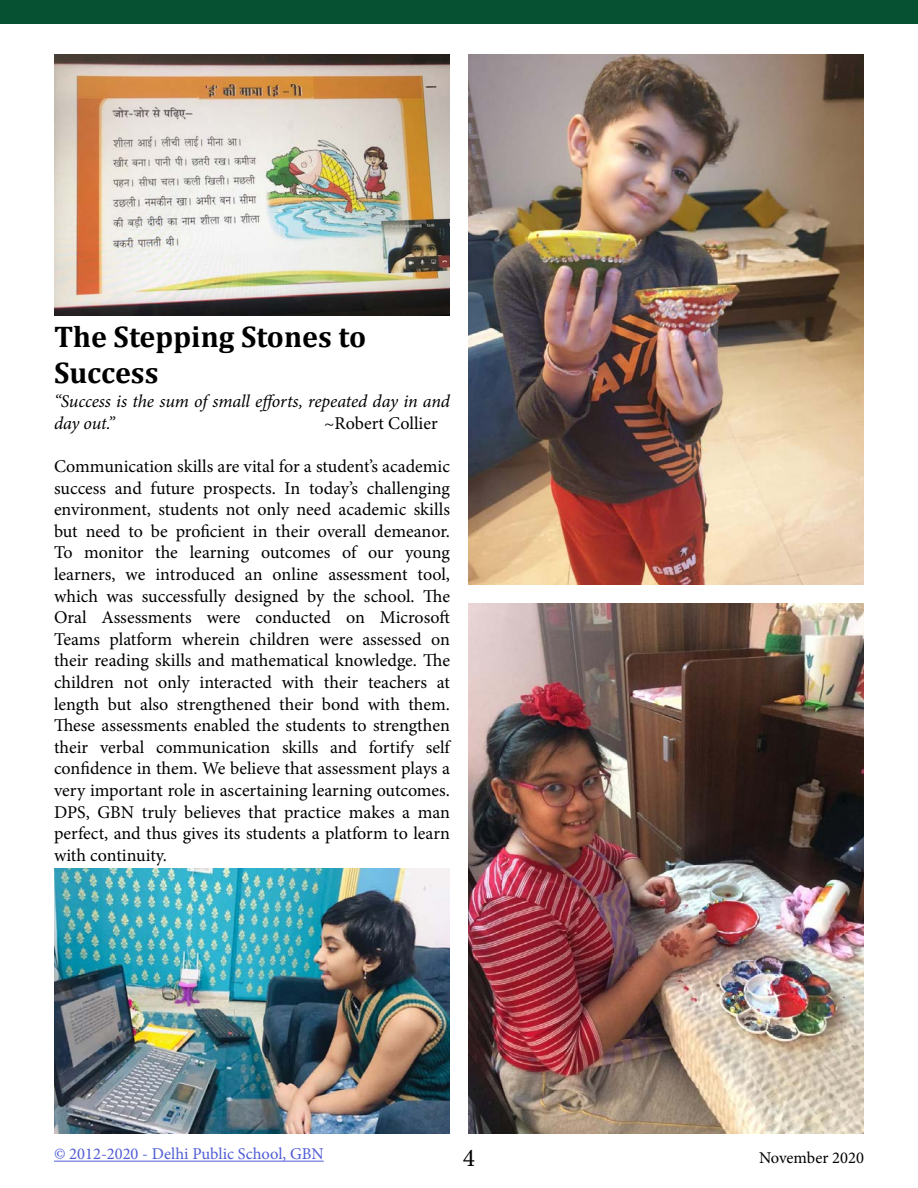
<style>
.page{position:relative;width:918px;height:1188px;background:#fff}
.page>*{position:absolute;margin:0;border:0;box-sizing:border-box;transform-origin:0 0}
.t1{font:700 30px/36px "Cambria";color:#000}
.t2{font:25.5px "Minion Pro";color:#000}
.t3{font:18px/21.6px "Minion Pro";color:#000;text-align:justify}
.t4{font:italic 18px/21.6px "Minion Pro";letter-spacing:-.01em;color:#000}
.t5{font:16.5px "Minion Pro";color:#4f5cd6}
.t6{font:16.5px "Minion Pro";color:#000}
</style>
<div class="page">
<hr style="left:54px;top:1161px;width:270px;height:1px;background:#4f5cd6">
<div style="left:0;top:0;width:918px;height:23px;background:#075133"></div>
<img style="left:54px;top:54px;width:396px;height:261px">
<img style="left:54px;top:868px;width:396px;height:266px">
<img style="left:468px;top:54px;width:396px;height:531px">
<img style="left:468px;top:603px;width:396px;height:531px">
<h1 class="t1" style="left:54px;top:318px;width:314px">The Stepping Stones to<br>Success</h1>
<p class="t4" style="left:54px;top:391px;width:398px">“Success is the sum of small efforts, repeated day in and day out.”</p>
<p class="t3" style="left:324px;top:412px;width:115px">~Robert Collier</p>
<p class="t3" style="left:54px;top:456px;width:398px">Communication skills are vital for a student’s academic success and future prospects. In today’s challenging environment, students not only need academic skills but need to be proficient in their overall demeanor.<br>To monitor the learning outcomes of our young learners, we introduced an online assessment tool, which was successfully designed by the school. The Oral Assessments were conducted on Microsoft Teams platform wherein children were assessed on their reading skills and mathematical knowledge. The children not only interacted with their teachers at length but also strengthened their bond with them.<br>These assessments enabled the students to strengthen their verbal communication skills and fortify self confidence in them. We believe that assessment plays a very important role in ascertaining learning outcomes.<br>DPS, GBN truly believes that practice makes a man perfect, and thus gives its students a platform to learn with continuity.</p>
<p class="t5" style="left:54px;top:1143px;width:271px">© 2012-2020 - Delhi Public School, GBN</p>
<p class="t6" style="left:759px;top:1147px;width:106px">November 2020</p>
<h2 class="t2" style="left:463px;top:1141px;width:14px">4</h2>
</div>
